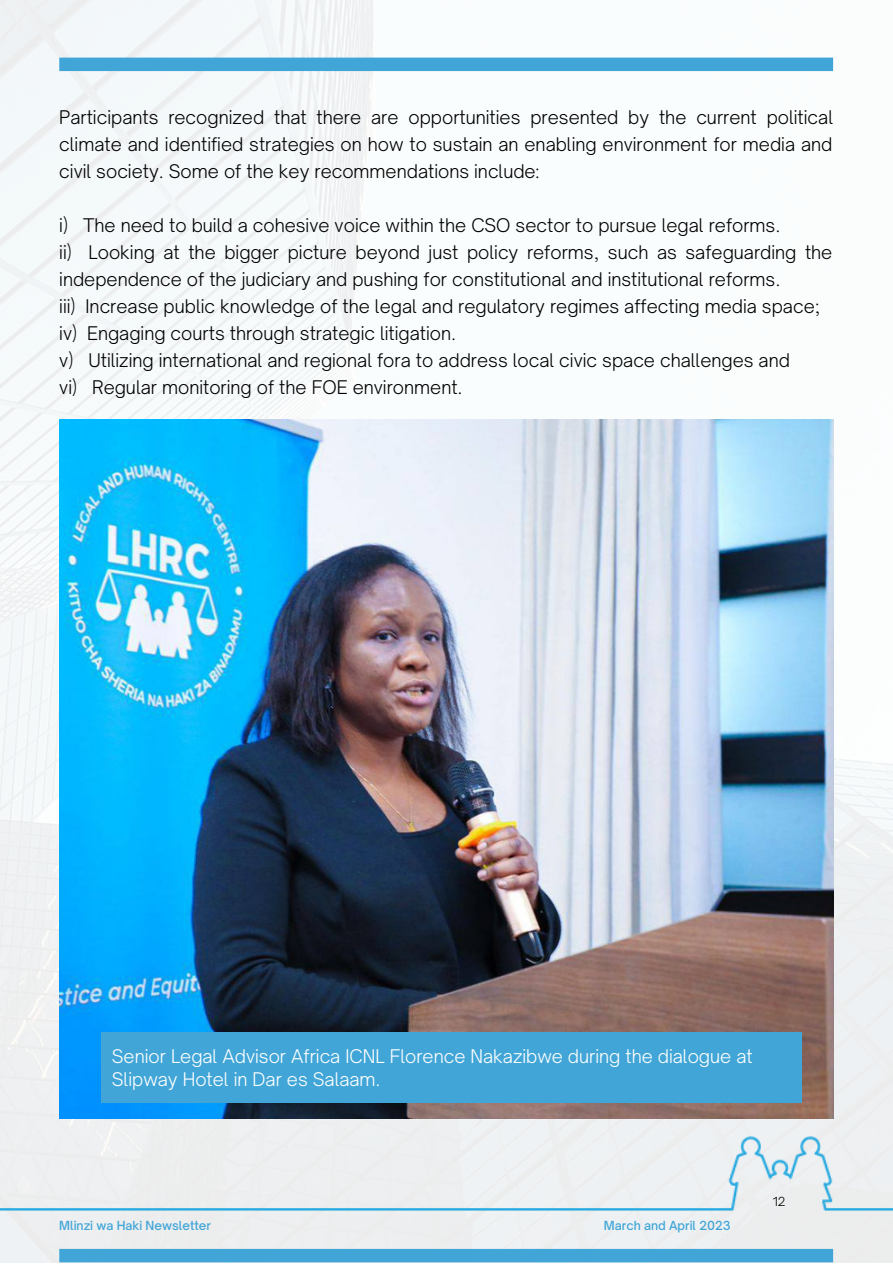
<style>
.page{position:relative;width:893px;height:1264px;background:#fff}
.page>*{position:absolute;margin:0;border:0;box-sizing:border-box;transform-origin:0 0}
.t1{font:300 18px/27px "Open Sauce One";color:#000;text-align:justify}
.t2{font:300 18px/22.5px "Open Sauce One";color:#fff}
.t3{font:500 12px "Open Sauce One";color:#41a6d7}
.t4{font:300 12px "Open Sauce One";color:#000}
</style>
<div class="page">
<img style="left:0;top:0;width:892px;height:1262px">
<div style="left:59px;top:58px;width:774px;height:13px;background:#41a6d7"></div>
<div style="left:59px;top:1248px;width:774px;height:14px;background:#41a6d7"></div>
<div style="left:0;top:1118px;width:892px;height:101px;background:#edeff0"></div>
<img style="left:59px;top:419px;width:774px;height:699px">
<div style="left:101px;top:1032px;width:700px;height:70px;background:#41a6d7"></div>
<p class="t1" style="left:59px;top:104px;width:775px">Participants recognized that there are opportunities presented by the current political climate and identified strategies on how to sustain an enabling environment for media and civil society. Some of the key recommendations include:</p>
<p class="t1" style="left:59px;top:212px;width:722px">i) The need to build a cohesive voice within the CSO sector to pursue legal reforms.</p>
<p class="t1" style="left:59px;top:239px;width:774px">ii) Looking at the bigger picture beyond just policy reforms, such as safeguarding the independence of the judiciary and pushing for constitutional and institutional reforms.</p>
<p class="t1" style="left:59px;top:293px;width:762px">iii) Increase public knowledge of the legal and regulatory regimes affecting media space;</p>
<p class="t1" style="left:59px;top:320px;width:398px">iv) Engaging courts through strategic litigation.</p>
<p class="t1" style="left:59px;top:347px;width:732px">v) Utilizing international and regional fora to address local civic space challenges and</p>
<p class="t1" style="left:59px;top:374px;width:405px">vi) Regular monitoring of the FOE environment.</p>
<p class="t2" style="left:112px;top:1044px;width:642px">Senior Legal Advisor Africa ICNL Florence Nakazibwe during the dialogue at<br>Slipway Hotel in Dar es Salaam.</p>
<p class="t3" style="left:59px;top:1217px;width:153px">Mlinzi wa Haki Newsletter</p>
<p class="t3" style="left:603px;top:1217px;width:128px">March and April 2023</p>
<p class="t4" style="left:772px;top:1194px;width:14px">12</p>
</div>
